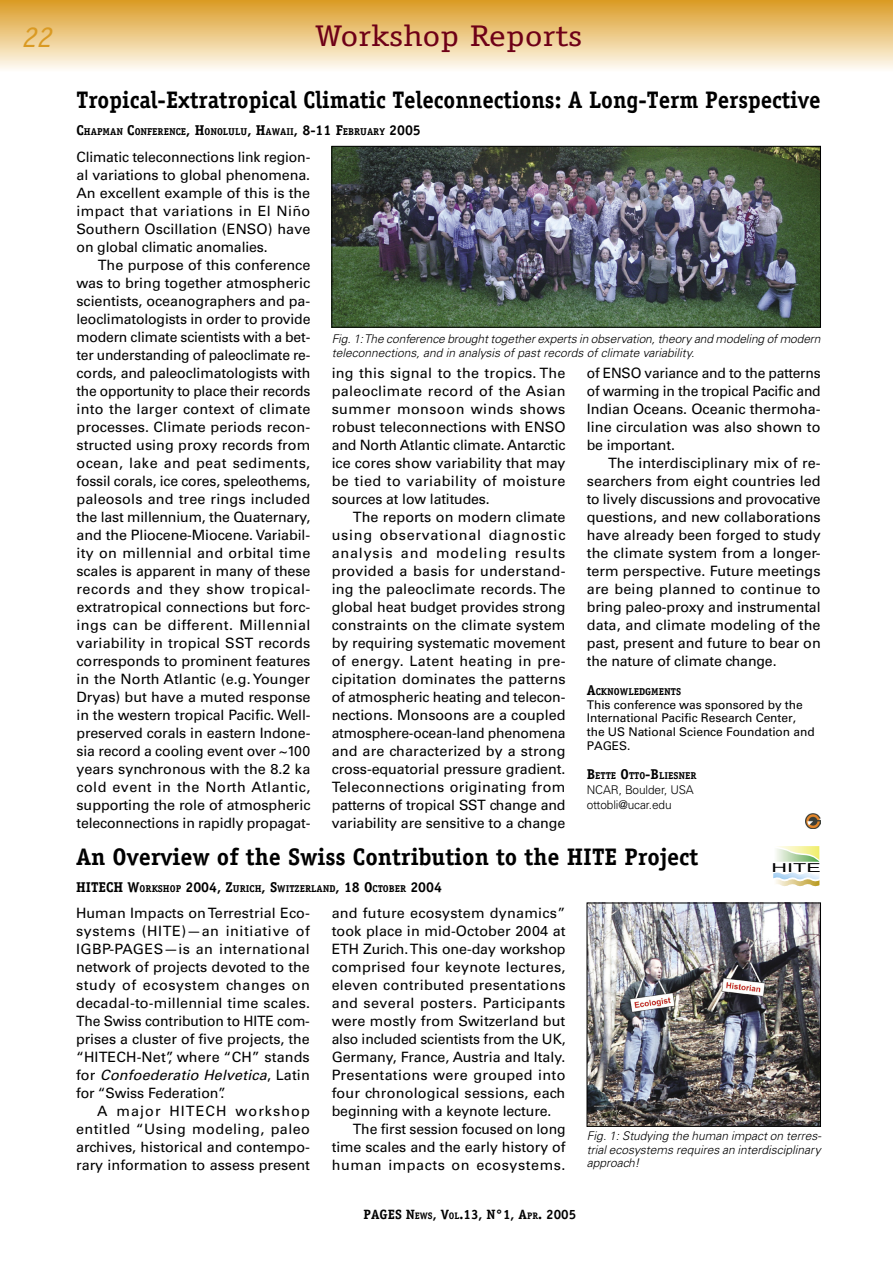
<style>
.page{position:relative;width:893px;height:1263px;background:#fff}
.page>*{position:absolute;margin:0;border:0;box-sizing:border-box;transform-origin:0 0}
.t1{font:30px "Officina Serif";color:#6e0017;scale:1.2 1}
.t2{font:italic 30px "Officina Serif";color:#da9a23}
.t3{font:700 24px "Officina Serif";color:#000;scale:.95 1}
.t4{font:700 24px "Officina Serif";color:#000}
.t5{font:14.25px/18px "Univers";letter-spacing:-.005em;color:#000;text-align:justify}
.t6{font:14.25px "Univers";letter-spacing:.02em;color:#000}
.t7{font:14.25px "Univers";letter-spacing:.015em;color:#000}
.t8{font:14.25px "Univers";letter-spacing:.025em;color:#000}
.t9{font:14.25px "Univers";letter-spacing:.035em;color:#000}
.t10{font:700 13.5px "Officina Serif";color:#000}
.t11{font:12.3px "Arial";color:#000;scale:1.76 1}
.t12{font:italic 300 12px/13.5px "Univers";color:#000;text-align:justify}
.t13{font:12px/13.8px "Univers";letter-spacing:-.005em;color:#000}
.t14{font:300 12px/15px "Univers";letter-spacing:-.01em;color:#000}
.t15{font:700 9.9px "Officina Serif";color:#000}
.s1{font-size:14.25px}
.s2{font-style:italic}
.s3{font-size:9.45px}
</style>
<div class="page">
<div style="left:0;top:0;width:893px;height:72px;background:linear-gradient(to bottom,#da9b22,#fffcf5)"></div>
<svg style="left:892px;top:0;width:1px;height:72px"></svg>
<svg style="left:776px;top:846px;width:43px;height:16px"></svg>
<svg style="left:773px;top:872px;width:46px;height:14px"></svg>
<img style="left:589px;top:905px;width:230px;height:219px">
<div style="left:587px;top:903px;width:234px;height:223px;border:1px solid #000"></div>
<img style="left:806px;top:813px;width:15px;height:15px">
<img style="left:334px;top:148px;width:485px;height:177px">
<div style="left:332px;top:146px;width:489px;height:181px;border:1px solid #000"></div>
<h1 class="t2" style="left:23px;top:19px;width:31px">22</h1>
<h1 class="t1" style="left:315px;top:19px;width:224px">Workshop Reports</h1>
<h2 class="t3" style="left:77px;top:84px;width:785px">Tropical-Extratropical Climatic Teleconnections: A Long-Term Perspective</h2>
<p class="t15" style="left:77px;top:125px;width:346px"><span class="s1">C</span>HAPMAN <span class="s1">C</span>ONFERENCE<span class="s1">, H</span>ONOLULU<span class="s1">, H</span>AWAII<span class="s1">, 8-11 F</span>EBRUARY <span class="s1">2005</span></p>
<p class="t5" style="left:77px;top:148px;width:235px">Climatic teleconnections link region&shy;al variations to global phenomena.<br>An excellent example of this is the impact that variations in El Niño Southern Oscillation (ENSO) have on global climatic anomalies.</p>
<p class="t5" style="left:77px;top:256px;width:236px;text-indent:21px">The purpose of this conference was to bring together atmospheric scientists, oceanographers and pa&shy;leoclimatologists in order to provide modern climate scientists with a bet&shy;ter understanding of paleoclimate re&shy;cords, and paleoclimatologists with the opportunity to place their records into the larger context of climate processes. Climate periods recon&shy;structed using proxy records from ocean, lake and peat sediments, fossil corals, ice cores, speleothems, paleosols and tree rings included the last millennium, the Quaternary, and the Pliocene-Miocene. Variabil&shy;ity on millennial and orbital time scales is apparent in many of these records and they show tropical&shy;extratropical connections but forc&shy;ings can be different. Millennial variability in tropical SST records corresponds to prominent features in the North Atlantic (e.g. Younger Dryas) but have a muted response in the western tropical Pacific. Well&shy;preserved corals in eastern Indone&shy;sia record a cooling event over ~100 years synchronous with the 8.2 ka cold event in the North Atlantic, supporting the role of atmospheric teleconnections in rapidly propagat-</p>
<p class="t12" style="left:332px;top:332px;width:490px">Fig. 1: The conference brought together experts in observation, theory and modeling of modern teleconnections, and in analysis of past records of climate variability.</p>
<p class="t5" style="left:587px;top:364px;width:235px">of ENSO variance and to the patterns of warming in the tropical Pacific and Indian Oceans. Oceanic thermoha&shy;line circulation was also shown to be important.</p>
<p class="t5" style="left:587px;top:454px;width:235px;text-indent:21px">The interdisciplinary mix of re&shy;searchers from eight countries led to lively discussions and provocative questions, and new collaborations have already been forged to study the climate system from a longer&shy;term perspective. Future meetings are being planned to continue to bring paleo-proxy and instrumental data, and climate modeling of the past, present and future to bear on the nature of climate change.</p>
<p class="t15" style="left:587px;top:685px;width:96px"><span class="s1">A</span>CKNOWLEDGMENTS</p>
<p class="t13" style="left:587px;top:698px;width:229px">This conference was sponsored by the<br>International Pacific Research Center, the US National Science Foundation and<br>PAGES.</p>
<p class="t15" style="left:587px;top:769px;width:111px"><span class="s1">B</span>ETTE <span class="s1">O</span>TTO<span class="s1">-B</span>LIESNER</p>
<p class="t14" style="left:587px;top:782px;width:108px">NCAR, Boulder, USA ottobli@ucar.edu</p>
<h2 class="t4" style="left:76px;top:842px;width:624px">An Overview of the Swiss Contribution to the HITE Project</h2>
<p class="t15" style="left:76px;top:882px;width:367px"><span class="s1">HITECH W</span>ORKSHOP <span class="s1">2004, Z</span>URICH<span class="s1">, S</span>WITZERLAND<span class="s1">, 18 O</span>CTOBER <span class="s1">2004</span></p>
<p class="t5" style="left:76px;top:904px;width:235px">Human Impacts on Terrestrial Eco&shy;systems (HITE)—an initiative of IGBP-PAGES—is an international network of projects devoted to the study of ecosystem changes on decadal-to-millennial time scales.<br>The Swiss contribution to HITE com&shy;prises a cluster of five projects, the “HITECH-Net”, where “CH” stands for <span class="s2">Confoederatio Helvetica</span>, Latin for “Swiss Federation”.</p>
<p class="t5" style="left:76px;top:1102px;width:235px;text-indent:21px">A major HITECH workshop entitled “Using modeling, paleo archives, historical and contempo&shy;rary information to assess present</p>
<p class="t5" style="left:332px;top:364px;width:235px">ing this signal to the tropics. The paleoclimate record of the Asian summer monsoon winds shows robust teleconnections with ENSO and North Atlantic climate. Antarctic ice cores show variability that may be tied to variability of moisture sources at low latitudes.</p>
<p class="t5" style="left:332px;top:508px;width:235px;text-indent:21px">The reports on modern climate using observational diagnostic analysis and modeling results provided a basis for understand&shy;ing the paleoclimate records. The global heat budget provides strong constraints on the climate system by requiring systematic movement of energy. Latent heating in pre&shy;cipitation dominates the patterns of atmospheric heating and telecon&shy;nections. Monsoons are a coupled atmosphere-ocean-land phenomena and are characterized by a strong cross-equatorial pressure gradient.<br>Teleconnections originating from patterns of tropical SST change and variability are sensitive to a change</p>
<p class="t11" style="left:771px;top:860px;width:30px">HITE</p>
<p class="t7" style="left:332px;top:905px;width:235px">and future ecosystem dynamics”</p>
<p class="t5" style="left:332px;top:922px;width:235px">took place in mid-October 2004 at</p>
<p class="t5" style="left:332px;top:940px;width:235px">ETH Zurich. This one-day workshop</p>
<p class="t6" style="left:332px;top:959px;width:235px">comprised four keynote lectures,</p>
<p class="t6" style="left:332px;top:977px;width:235px">eleven contributed presentations</p>
<p class="t8" style="left:332px;top:995px;width:235px">and several posters. Participants</p>
<p class="t5" style="left:332px;top:1012px;width:235px">were mostly from Switzerland but</p>
<p class="t5" style="left:332px;top:1030px;width:235px">also included scientists from the UK,</p>
<p class="t5" style="left:332px;top:1048px;width:235px">Germany, France, Austria and Italy.</p>
<p class="t6" style="left:332px;top:1067px;width:235px">Presentations were grouped into</p>
<p class="t7" style="left:332px;top:1085px;width:235px">four chronological sessions, each</p>
<p class="t5" style="left:332px;top:1102px;width:221px">beginning with a keynote lecture.</p>
<p class="t5" style="left:353px;top:1120px;width:214px">The first session focused on long</p>
<p class="t5" style="left:332px;top:1138px;width:235px">time scales and the early history of</p>
<p class="t9" style="left:332px;top:1157px;width:235px">human impacts on ecosystems.</p>
<p class="t12" style="left:587px;top:1129px;width:235px">Fig. 1: Studying the human impact on terres&shy;trial ecosystems requires an interdisciplinary approach!</p>
<p class="t10" style="left:364px;top:1206px;width:214px">PAGES N<span class="s3">EWS</span>, V<span class="s3">OL</span>.13, N°1, A<span class="s3">PR</span>. 2005</p>
</div>
